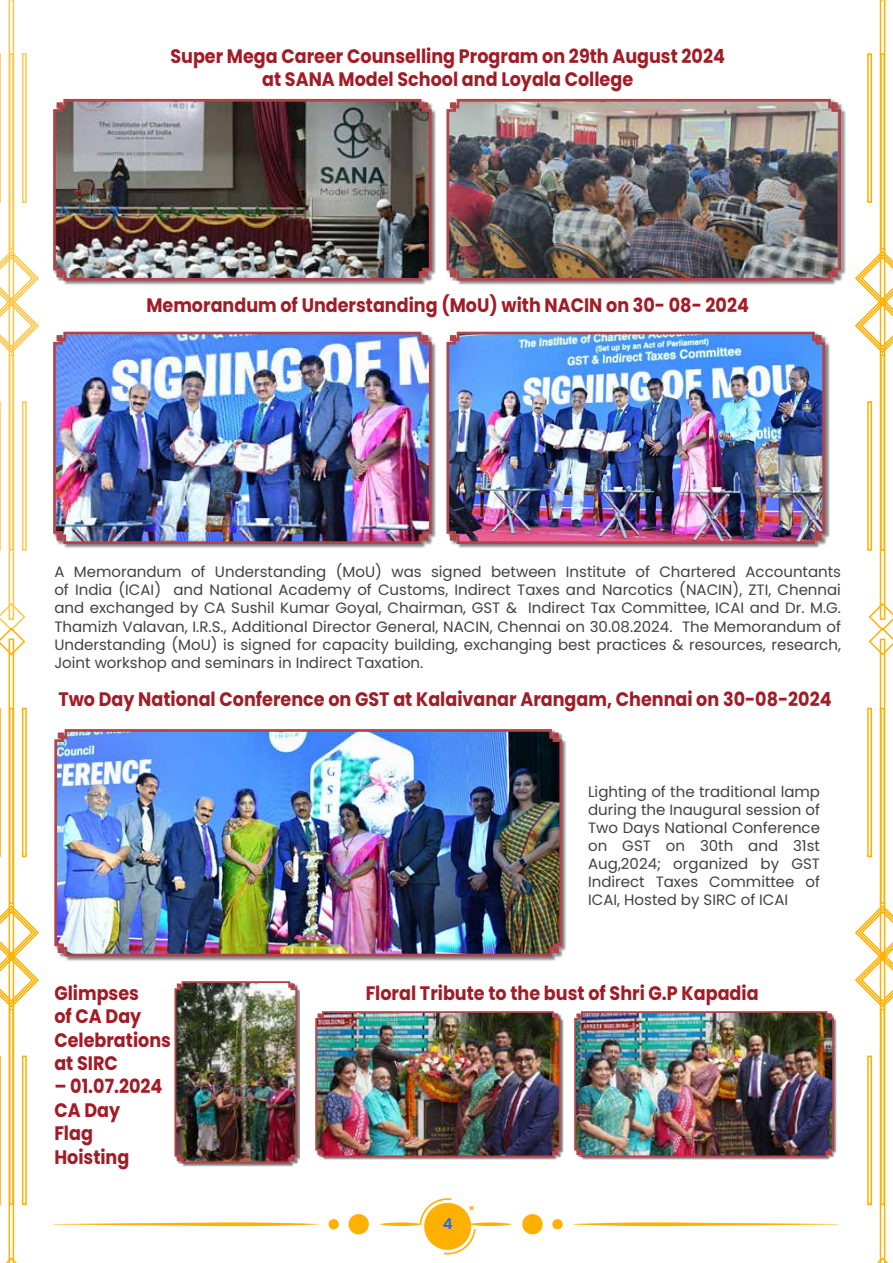
<style>
.page{position:relative;width:893px;height:1263px;background:#fff}
.page>*{position:absolute;margin:0;border:0;box-sizing:border-box;transform-origin:0 0}
.t1{font:700 19.5px/23.4px "Poppins";color:#a11c26;scale:.9 1}
.t2{font:15px/18px "Poppins";color:#414042;text-align:justify}
.t3{font:600 15px "Poppins";color:#1c70de}
</style>
<div class="page">
<svg style="left:573px;top:1222px;width:265px;height:4px"></svg>
<div style="left:522px;top:1214px;width:21px;height:20px;background:#ffb000;border-radius:50%"></div>
<div style="left:552px;top:1219px;width:11px;height:10px;background:#ffb000;border-radius:50%"></div>
<svg style="left:53px;top:1222px;width:265px;height:4px"></svg>
<div style="left:348px;top:1214px;width:21px;height:20px;background:#ffb000;border-radius:50%"></div>
<div style="left:329px;top:1219px;width:10px;height:10px;background:#ffb000;border-radius:50%"></div>
<svg style="left:379px;top:1198px;width:133px;height:56px"></svg>
<svg style="left:0;top:0;width:39px;height:1263px"></svg>
<svg style="left:855px;top:0;width:38px;height:1263px"></svg>
<div style="left:53px;top:99px;width:384px;height:187px;background:#000;opacity:.49"></div>
<img style="left:53px;top:98px;width:380px;height:184px">
<div style="left:53px;top:332px;width:384px;height:217px;background:#000;opacity:.49"></div>
<img style="left:53px;top:331px;width:380px;height:214px">
<div style="left:55px;top:729px;width:512px;height:232px;background:#000;opacity:.49"></div>
<img style="left:54px;top:729px;width:509px;height:229px">
<div style="left:447px;top:332px;width:383px;height:217px;background:#000;opacity:.49"></div>
<img style="left:446px;top:331px;width:380px;height:214px">
<div style="left:447px;top:99px;width:399px;height:187px;background:#000;opacity:.49"></div>
<img style="left:446px;top:98px;width:396px;height:184px">
<div style="left:316px;top:1011px;width:247px;height:149px;background:#000;opacity:.49"></div>
<img style="left:315px;top:1011px;width:246px;height:147px">
<div style="left:574px;top:1011px;width:263px;height:149px;background:#000;opacity:.49"></div>
<img style="left:574px;top:1011px;width:261px;height:147px">
<div style="left:175px;top:981px;width:125px;height:186px;background:#000;opacity:.49"></div>
<img style="left:174px;top:981px;width:124px;height:183px">
<h1 class="t1" style="left:170px;top:45px;width:618px;text-align:center">Super Mega Career Counselling Program on 29th August 2024 at SANA Model School and Loyala College</h1>
<h1 class="t1" style="left:146px;top:294px;width:671px">Memorandum of Understanding (MoU) with NACIN on 30- 08- 2024</h1>
<p class="t2" style="left:54px;top:563px;width:788px">A Memorandum of Understanding (MoU) was signed between Institute of Chartered Accountants of India (ICAI) and National Academy of Customs, Indirect Taxes and Narcotics (NACIN), ZTI, Chennai and exchanged by CA Sushil Kumar Goyal, Chairman, GST &amp; Indirect Tax Committee, ICAI and Dr. M.G.<br>Thamizh Valavan, I.R.S., Additional Director General, NACIN, Chennai on 30.08.2024. The Memorandum of Understanding (MoU) is signed for capacity building, exchanging best practices &amp; resources, research, Joint workshop and seminars in Indirect Taxation.</p>
<h1 class="t1" style="left:58px;top:687px;width:861px">Two Day National Conference on GST at Kalaivanar Arangam, Chennai on 30-08-2024</h1>
<p class="t2" style="left:588px;top:782px;width:233px">Lighting of the traditional lamp during the Inaugural session of Two Days National Conference on GST on 30th and 31st Aug,2024; organized by GST Indirect Taxes Committee of ICAI, Hosted by SIRC of ICAI</p>
<h1 class="t1" style="left:54px;top:981px;width:96px">Glimpses</h1>
<h1 class="t1" style="left:366px;top:981px;width:438px">Floral Tribute to the bust of Shri G.P Kapadia</h1>
<h1 class="t1" style="left:54px;top:1005px;width:131px">of CA Day<br>Celebrations at SIRC</h1>
<h1 class="t1" style="left:54px;top:1075px;width:122px">– 01.07.2024<br>CA Day<br>Flag<br>Hoisting</h1>
<p class="t3" style="left:443px;top:1215px;width:11px">4</p>
</div>
